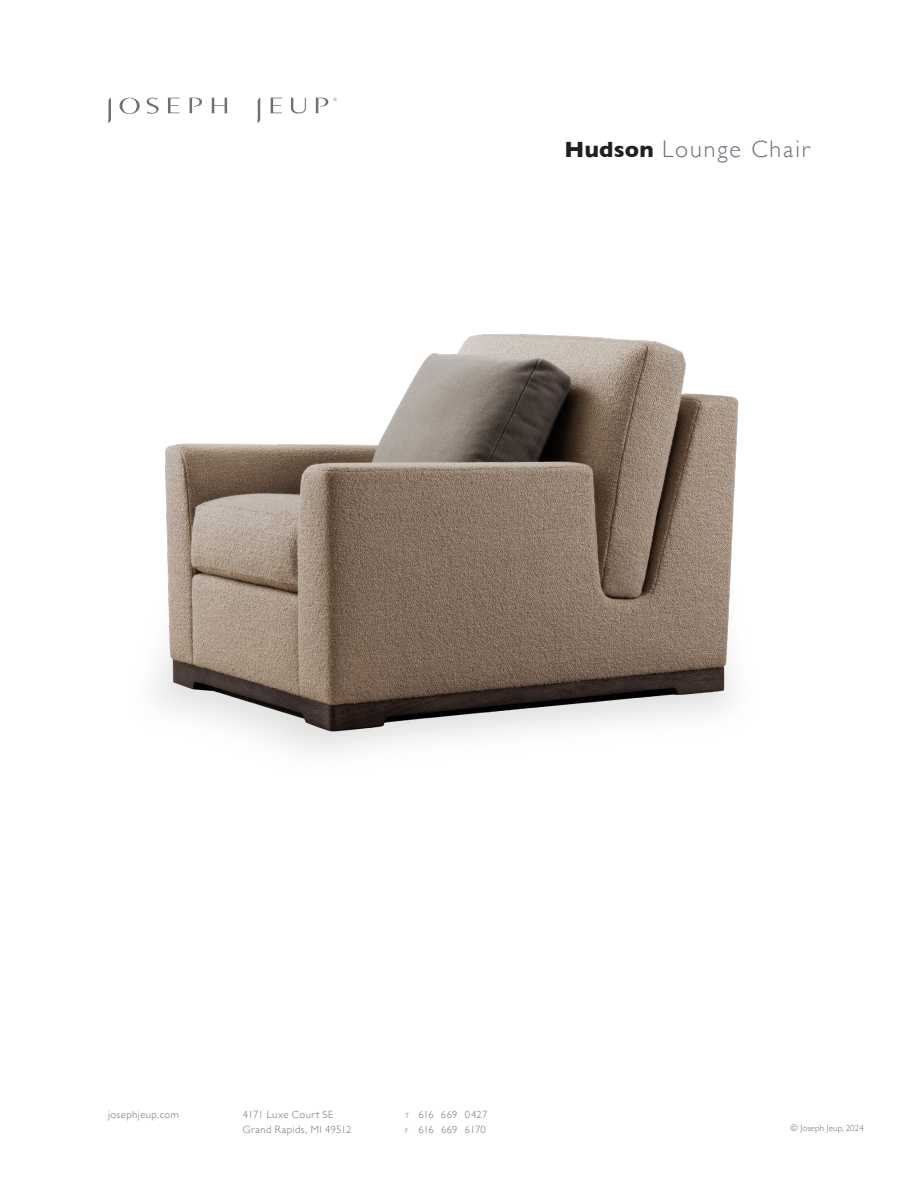
<style>
.page{position:relative;width:918px;height:1188px;background:#fff}
.page>*{position:absolute;margin:0;border:0;box-sizing:border-box;transform-origin:0 0}
.t1{font:300 24px "Gill Sans";letter-spacing:.08em;color:#6d7079}
.t2{font:300 10.5px "Gill Sans";letter-spacing:.045em;color:#6d7079}
.t3{font:300 10.5px "Gill Sans";letter-spacing:.025em;color:#6d7079}
.t4{font:300 10.5px "Gill Sans";letter-spacing:-.015em;color:#6d7079}
.t5{font:300 9px "Gill Sans";letter-spacing:.01em;color:#6d7079}
.s1{font-weight:700;font-size:22.5px;color:#231f20}
.s2{font-size:7.35px}
</style>
<div class="page">
<svg style="left:147px;top:98px;width:12px;height:16px"></svg>
<svg style="left:291px;top:98px;width:15px;height:15px"></svg>
<svg style="left:120px;top:98px;width:20px;height:16px"></svg>
<svg style="left:168px;top:98px;width:12px;height:15px"></svg>
<svg style="left:108px;top:98px;width:3px;height:25px"></svg>
<svg style="left:257px;top:98px;width:4px;height:25px"></svg>
<svg style="left:271px;top:98px;width:11px;height:15px"></svg>
<svg style="left:212px;top:98px;width:15px;height:15px"></svg>
<svg style="left:190px;top:98px;width:12px;height:15px"></svg>
<svg style="left:316px;top:98px;width:21px;height:15px"></svg>
<img style="left:156px;top:334px;width:583px;height:417px">
<p class="t1" style="left:564px;top:135px;width:247px"><span class="s1">Hudson</span> Lounge Chair</p>
<p class="t2" style="left:108px;top:1109px;width:72px">josephjeup.com</p>
<p class="t2" style="left:243px;top:1109px;width:92px">4171 Luxe Court SE</p>
<p class="t3" style="left:405px;top:1109px;width:84px"><span class="s2">t</span> 616 669 0427</p>
<p class="t2" style="left:243px;top:1124px;width:110px">Grand Rapids, MI 49512</p>
<p class="t4" style="left:405px;top:1124px;width:82px"><span class="s2">f</span> 616 669 6170</p>
<p class="t5" style="left:791px;top:1123px;width:75px">© Joseph Jeup, 2024</p>
</div>
